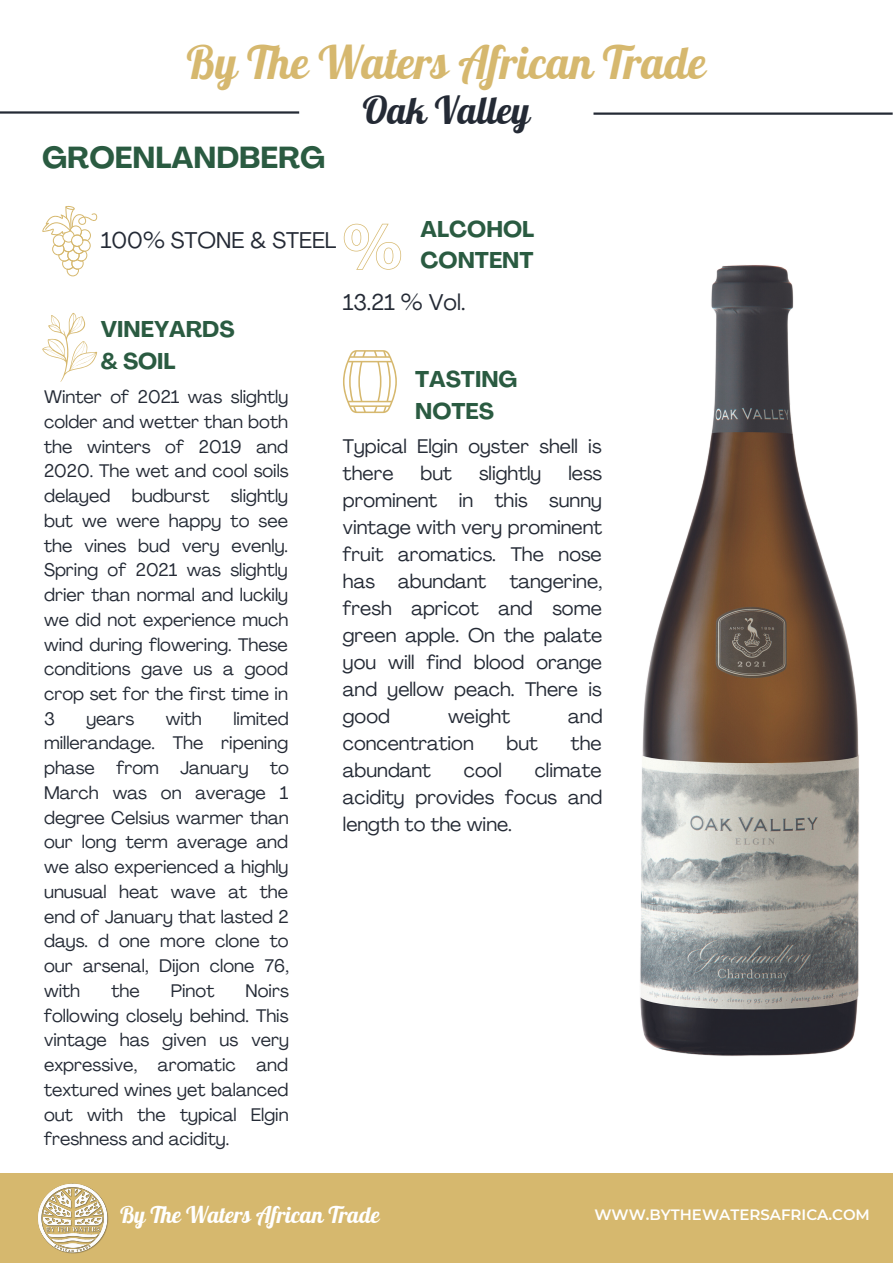
<style>
.page{position:relative;width:893px;height:1264px;background:#fff}
.page>*{position:absolute;margin:0;border:0;box-sizing:border-box;transform-origin:0 0}
.t1{font:45px "Lobster";color:#d6b86e}
.t2{font:37.5px "Lobster";color:#242a35}
.t3{font:700 30px "Agrandir";color:#2a5b41}
.t4{font:700 22.5px/31.5px "Agrandir";color:#2a5b41}
.t5{font:22.5px "Agrandir";color:#242a35}
.t6{font:22.5px "Lobster";color:#fff}
.t7{font:19.5px/27px "Agrandir";color:#242a35;text-align:justify}
.t8{font:18px/24.8px "Agrandir";color:#242a35;text-align:justify}
.t9{font:600 15px "Montserrat";color:#fff}
</style>
<div class="page">
<svg style="left:42px;top:206px;width:55px;height:70px"></svg>
<svg style="left:42px;top:312px;width:55px;height:70px"></svg>
<div style="left:0;top:1173px;width:892px;height:89px;background:#d6b86e"></div>
<img style="left:38px;top:1183px;width:71px;height:71px">
<svg style="left:344px;top:224px;width:57px;height:46px"></svg>
<hr style="left:0;top:111px;width:299px;height:3px;background:#242a35">
<svg style="left:343px;top:350px;width:54px;height:63px"></svg>
<hr style="left:593px;top:112px;width:299px;height:3px;background:#242a35">
<img style="left:640px;top:265px;width:219px;height:791px">
<p class="t1" style="left:186px;top:34px;width:521px">By The Waters African Trade</p>
<p class="t3" style="left:42px;top:145px;width:284px">GROENLANDBERG</p>
<p class="t5" style="left:101px;top:231px;width:237px">100% STONE &amp; STEEL</p>
<p class="t2" style="left:362px;top:86px;width:169px">Oak Valley</p>
<p class="t4" style="left:420px;top:215px;width:115px">ALCOHOL</p>
<p class="t4" style="left:420px;top:247px;width:114px">CONTENT</p>
<p class="t4" style="left:101px;top:315px;width:135px">VINEYARDS</p>
<p class="t4" style="left:101px;top:347px;width:76px">&amp; SOIL</p>
<p class="t8" style="left:44px;top:386px;width:246px">Winter of 2021 was slightly colder and wetter than both the winters of 2019 and 2020. The wet and cool soils delayed budburst slightly but we were happy to see the vines bud very evenly.<br>Spring of 2021 was slightly drier than normal and luckily we did not experience much wind during flowering. These conditions gave us a good crop set for the first time in 3</p>
<p class="t8" style="left:44px;top:707px;width:246px;text-indent:189px">limited millerandage. The ripening phase from January to March was on average 1 degree Celsius warmer than our long term average and we also experienced a highly unusual heat wave at the end of January that lasted 2 days. d one more clone to our arsenal, Dijon clone 76, with</p>
<p class="t8" style="left:86px;top:707px;width:49px">years</p>
<p class="t8" style="left:166px;top:707px;width:38px">with</p>
<p class="t8" style="left:111px;top:980px;width:30px">the</p>
<p class="t8" style="left:171px;top:980px;width:45px">Pinot</p>
<p class="t8" style="left:44px;top:980px;width:246px;text-indent:201px">Noirs following closely behind. This vintage has given us very expressive, aromatic and textured wines yet balanced out with the typical Elgin freshness and acidity.</p>
<p class="t5" style="left:343px;top:293px;width:124px">13.21 % Vol.</p>
<p class="t4" style="left:415px;top:366px;width:104px">TASTING<br>NOTES</p>
<p class="t7" style="left:343px;top:434px;width:260px">Typical Elgin oyster shell is there</p>
<p class="t7" style="left:343px;top:461px;width:261px;text-indent:225px">less prominent in this sunny vintage with very prominent fruit aromatics. The nose has abundant tangerine, fresh apricot and some green apple. On the palate you will find blood orange and yellow peach. There is good</p>
<p class="t7" style="left:420px;top:461px;width:33px">but</p>
<p class="t7" style="left:479px;top:461px;width:64px">slightly</p>
<p class="t7" style="left:448px;top:704px;width:64px">weight</p>
<p class="t7" style="left:568px;top:704px;width:36px">and</p>
<p class="t7" style="left:343px;top:731px;width:132px">concentration</p>
<p class="t7" style="left:506px;top:731px;width:33px">but</p>
<p class="t7" style="left:571px;top:731px;width:32px">the</p>
<p class="t7" style="left:343px;top:758px;width:90px">abundant</p>
<p class="t7" style="left:464px;top:758px;width:39px">cool</p>
<p class="t7" style="left:343px;top:758px;width:261px;text-indent:192px">climate acidity provides focus and length to the wine.</p>
<p class="t6" style="left:120px;top:1200px;width:261px">By The Waters African Trade</p>
<p class="t9" style="left:594px;top:1204px;width:277px">WWW.BYTHEWATERSAFRICA.COM</p>
</div>
